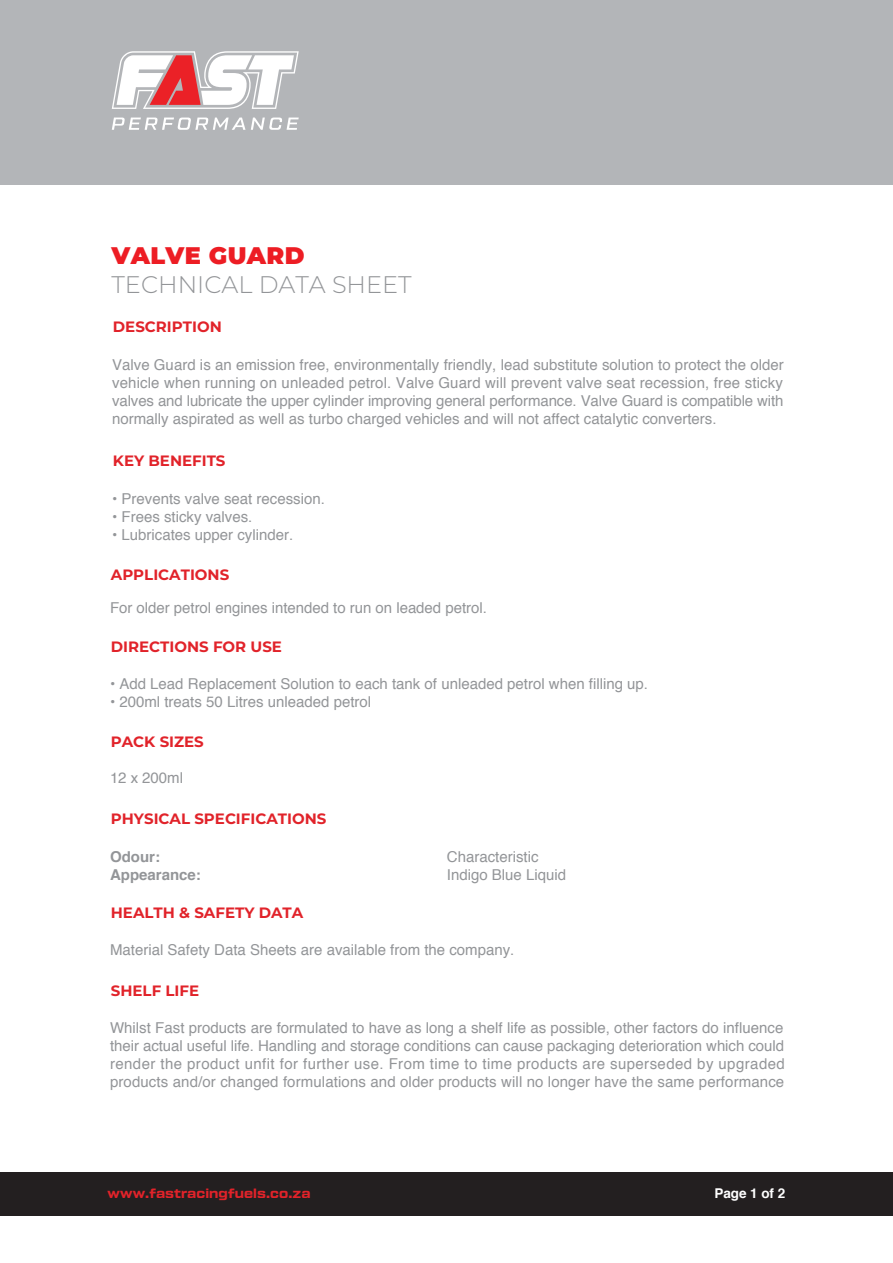
<style>
.page{position:relative;width:893px;height:1263px;background:#fff}
.page>*{position:absolute;margin:0;border:0;box-sizing:border-box;transform-origin:0 0}
.t1{font:300 24px "Montserrat";color:#939598}
.t2{font:900 24px "Montserrat";letter-spacing:.015em;color:#ed1d24}
.t3{font:15px/18px "Helvetica";color:#939598;text-align:justify}
.t4{font:700 15px "Montserrat";color:#e1232a}
.t5{font:700 15px/18px "Helvetica";color:#939598}
.t6{font:13.5px "Tactic Sans Bld";letter-spacing:.005em;color:#e1232a}
.t7{font:700 13.5px "Helvetica";letter-spacing:-.005em;color:#fff}
</style>
<div class="page">
<div style="left:0;top:1172px;width:893px;height:44px;background:#231f20"></div>
<div style="left:0;top:0;width:893px;height:185px;background:#b3b5b8"></div>
<svg style="left:112px;top:51px;width:187px;height:58px"></svg>
<svg style="left:112px;top:118px;width:187px;height:12px"></svg>
<h1 class="t2" style="left:111px;top:238px;width:195px">VALVE GUARD</h1>
<h1 class="t1" style="left:111px;top:268px;width:302px">TECHNICAL DATA SHEET</h1>
<p class="t4" style="left:113px;top:316px;width:110px">DESCRIPTION</p>
<p class="t3" style="left:112px;top:356px;width:673px">Valve Guard is an emission free, environmentally friendly, lead substitute solution to protect the older vehicle when running on unleaded petrol. Valve Guard will prevent valve seat recession, free sticky valves and lubricate the upper cylinder improving general performance. Valve Guard is compatible with normally aspirated as well as turbo charged vehicles and will not affect catalytic converters.</p>
<p class="t4" style="left:113px;top:449px;width:114px">KEY BENEFITS</p>
<p class="t3" style="left:112px;top:491px;width:214px">• Prevents valve seat recession.</p>
<p class="t3" style="left:112px;top:509px;width:142px">• Frees sticky valves.</p>
<p class="t3" style="left:112px;top:527px;width:183px">• Lubricates upper cylinder.</p>
<p class="t4" style="left:111px;top:563px;width:120px">APPLICATIONS</p>
<p class="t3" style="left:110px;top:599px;width:378px">For older petrol engines intended to run on leaded petrol.</p>
<p class="t4" style="left:111px;top:636px;width:173px">DIRECTIONS FOR USE</p>
<p class="t3" style="left:110px;top:675px;width:540px">• Add Lead Replacement Solution to each tank of unleaded petrol when filling up.</p>
<p class="t3" style="left:110px;top:693px;width:263px">• 200ml treats 50 Litres unleaded petrol</p>
<p class="t4" style="left:111px;top:730px;width:95px">PACK SIZES</p>
<p class="t3" style="left:110px;top:770px;width:74px">12 x 200ml</p>
<p class="t4" style="left:111px;top:807px;width:217px">PHYSICAL SPECIFICATIONS</p>
<p class="t5" style="left:110px;top:848px;width:92px">Odour:<br>Appearance:</p>
<p class="t3" style="left:447px;top:848px;width:121px">Characteristic<br>Indigo Blue Liquid</p>
<p class="t4" style="left:111px;top:902px;width:194px">HEALTH &amp; SAFETY DATA</p>
<p class="t3" style="left:110px;top:941px;width:406px">Material Safety Data Sheets are available from the company.</p>
<p class="t4" style="left:111px;top:980px;width:90px">SHELF LIFE</p>
<p class="t3" style="left:110px;top:1019px;width:676px">Whilst Fast products are formulated to have as long a shelf life as possible, other factors do influence their actual useful life. Handling and storage conditions can cause packaging deterioration which could render the product unfit for further use. From time to time products are superseded by upgraded products and/or changed formulations and older products will no longer have the same performance</p>
<p class="t6" style="left:108px;top:1186px;width:204px">www.fastracingfuels.co.za</p>
<p class="t7" style="left:714px;top:1182px;width:72px">Page 1 of 2</p>
</div>
